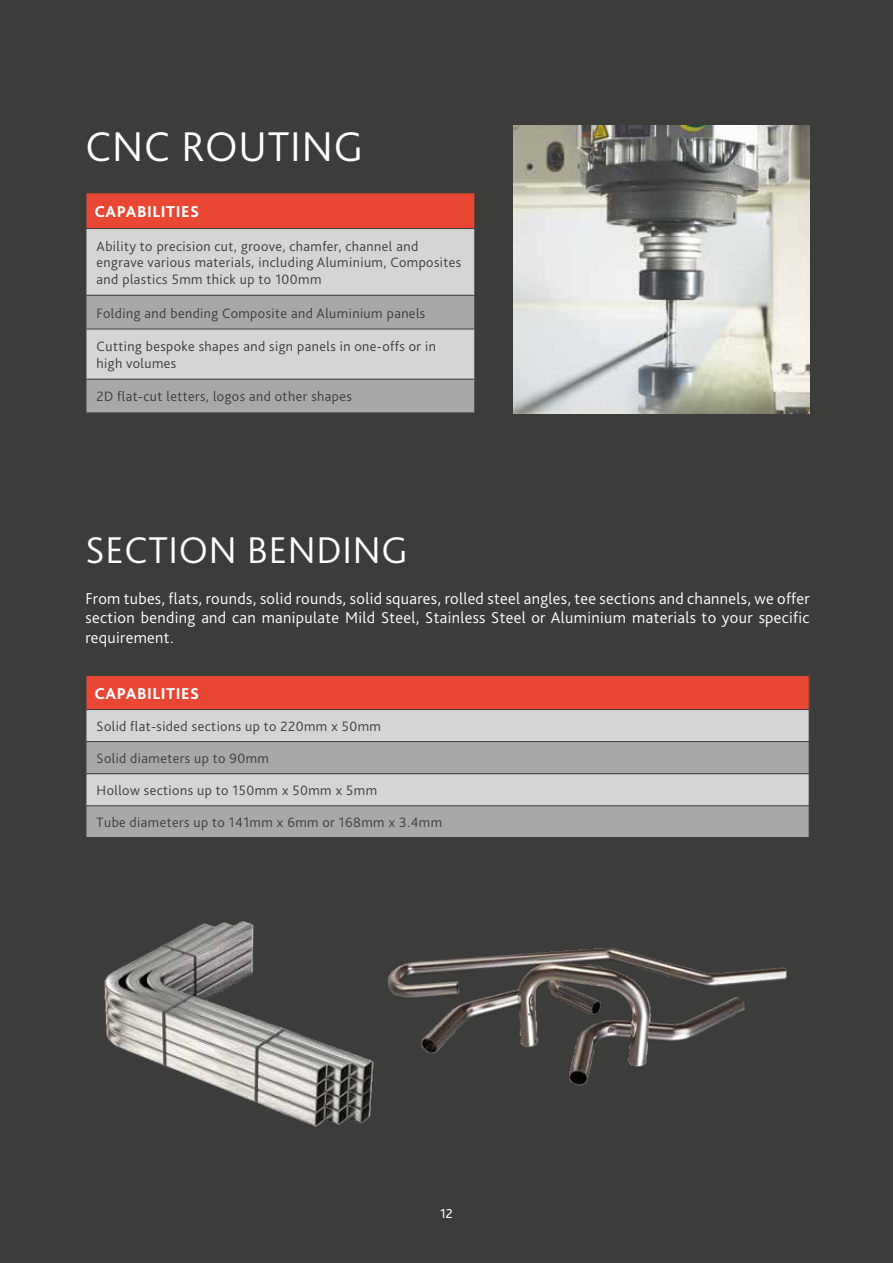
<style>
.page{position:relative;width:893px;height:1263px;background:#3c3c3b}
.page>*{position:absolute;margin:0;border:0;box-sizing:border-box;transform-origin:0 0}
.t1{font:300 43.5px "Kl Bliss";letter-spacing:.02em;color:#fff}
.t2{font:300 39px "Kl Bliss";letter-spacing:.02em;color:#fff}
.t3{font:300 16.5px/19.8px "Kl Bliss";letter-spacing:.02em;color:#fff;text-align:justify}
.t4{font:800 16.5px "Kl Bliss";letter-spacing:.035em;color:#fff}
.t5{font:300 14.25px/16.5px "Kl Bliss";letter-spacing:.03em;color:#3c3c3b}
.t6{font:13.5px "Kl Bliss";color:#fff}
</style>
<div class="page">
<div style="left:86px;top:193px;width:389px;height:35px;background:#e94734"></div>
<div style="left:87px;top:229px;width:387px;height:66px;background:#d5d5d5"></div>
<svg style="left:87px;top:296px;width:387px;height:116px;background:#babab9"></svg>
<hr style="left:86px;top:193px;width:1px;height:35px;background:#3c3c3b">
<hr style="left:474px;top:193px;width:1px;height:35px;background:#3c3c3b">
<hr style="left:86px;top:329px;width:389px;height:1px;background:#3c3c3b">
<hr style="left:86px;top:379px;width:389px;height:1px;background:#3c3c3b">
<div style="left:86px;top:675px;width:723px;height:34px;background:#e94734"></div>
<div style="left:87px;top:710px;width:722px;height:31px;background:#d5d5d5"></div>
<svg style="left:87px;top:742px;width:722px;height:95px;background:#b6b6b5"></svg>
<hr style="left:86px;top:675px;width:723px;height:1px;background:#3c3c3b">
<hr style="left:86px;top:676px;width:1px;height:33px;background:#3c3c3b">
<hr style="left:86px;top:773px;width:723px;height:1px;background:#3c3c3b">
<hr style="left:86px;top:805px;width:723px;height:1px;background:#3c3c3b">
<img style="left:104px;top:921px;width:267px;height:206px">
<img style="left:370px;top:927px;width:417px;height:180px">
<img style="left:513px;top:125px;width:296px;height:288px">
<h1 class="t1" style="left:86px;top:119px;width:279px">CNC ROUTING</h1>
<p class="t4" style="left:94px;top:201px;width:106px">CAPABILITIES</p>
<p class="t5" style="left:97px;top:237px;width:366px">Ability to precision cut, groove, chamfer, channel and engrave various materials, including Aluminium, Composites and plastics 5mm thick up to 100mm</p>
<p class="t5" style="left:97px;top:304px;width:330px">Folding and bending Composite and Aluminium panels</p>
<p class="t5" style="left:97px;top:338px;width:341px">Cutting bespoke shapes and sign panels in one-offs or in high volumes</p>
<p class="t5" style="left:97px;top:388px;width:257px">2D flat-cut letters, logos and other shapes</p>
<h2 class="t2" style="left:86px;top:525px;width:324px">SECTION BENDING</h2>
<p class="t3" style="left:86px;top:588px;width:725px">From tubes, flats, rounds, solid rounds, solid squares, rolled steel angles, tee sections and channels, we offer section bending and can manipulate Mild Steel, Stainless Steel or Aluminium materials to your specific requirement.</p>
<p class="t4" style="left:94px;top:683px;width:106px">CAPABILITIES</p>
<p class="t5" style="left:97px;top:718px;width:286px">Solid flat-sided sections up to 220mm x 50mm</p>
<p class="t5" style="left:97px;top:750px;width:174px">Solid diameters up to 90mm</p>
<p class="t5" style="left:97px;top:782px;width:282px">Hollow sections up to 150mm x 50mm x 5mm</p>
<p class="t5" style="left:97px;top:814px;width:347px">Tube diameters up to 141mm x 6mm or 168mm x 3.4mm</p>
<p class="t6" style="left:440px;top:1205px;width:14px">12</p>
</div>
